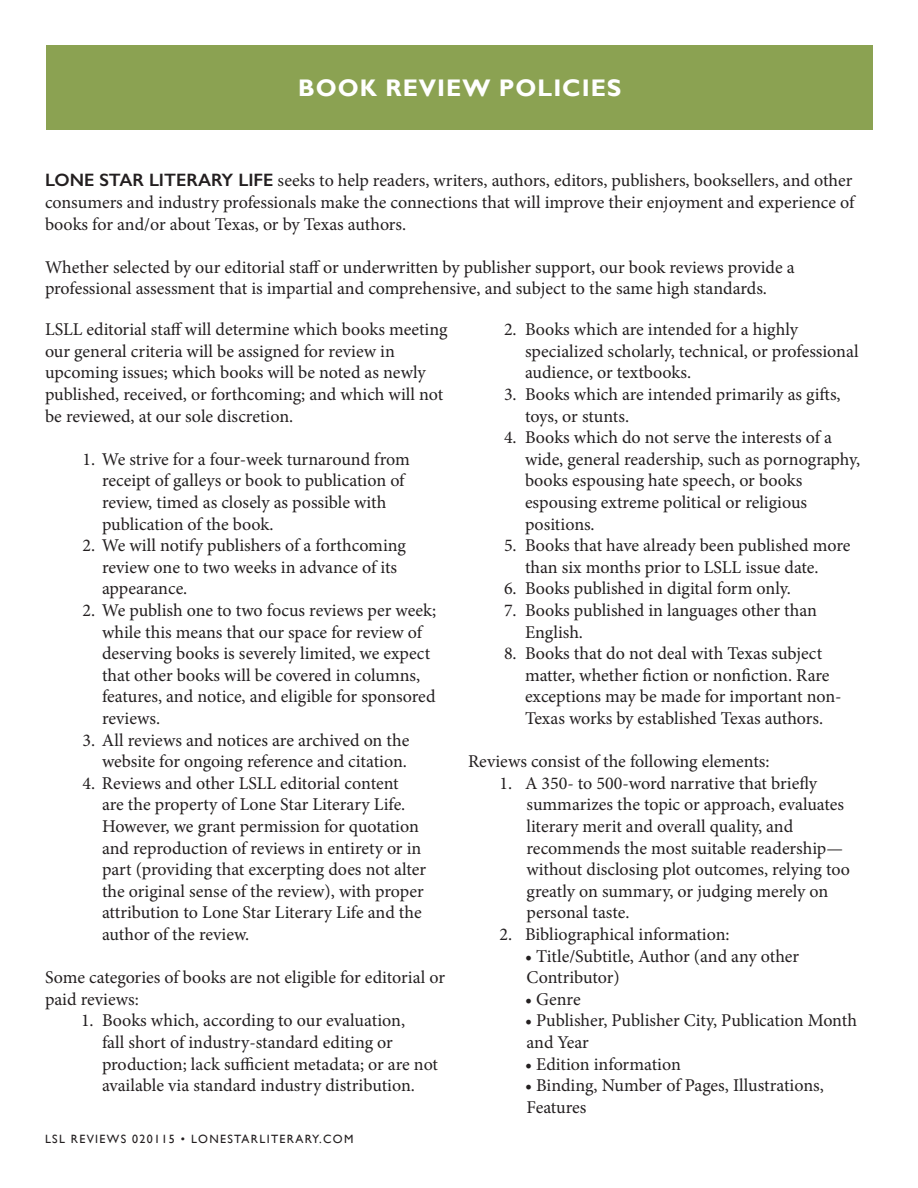
<style>
.page{position:relative;width:918px;height:1188px;background:#fff}
.page>*{position:absolute;margin:0;border:0;box-sizing:border-box;transform-origin:0 0}
.t1{font:700 24px "Gill Sans";letter-spacing:.04em;color:#fff}
.t2{font:18px/21.6px "Minion Pro";color:#231f20}
.t3{font:12px "Gill Sans";letter-spacing:.11em;color:#231f20}
.s1{font-family:"Gill Sans";font-weight:600}
</style>
<div class="page">
<div style="left:46px;top:45px;width:827px;height:85px;background:#8ba252"></div>
<p class="t1" style="left:298px;top:73px;width:325px">BOOK REVIEW POLICIES</p>
<p class="t2" style="left:45px;top:170px;width:811px;text-align:justify"><span class="s1">LONE STAR LITERARY LIFE</span> seeks to help readers, writers, authors, editors, publishers, booksellers, and other consumers and industry professionals make the connections that will improve their enjoyment and experience of books for and/or about Texas, or by Texas authors.</p>
<p class="t2" style="left:45px;top:256px;width:751px">Whether selected by our editorial staff or underwritten by publisher support, our book reviews provide a professional assessment that is impartial and comprehensive, and subject to the same high standards.</p>
<p class="t2" style="left:45px;top:319px;width:404px">LSLL editorial staff will determine which books meeting our general criteria will be assigned for review in upcoming issues; which books will be noted as newly published, received, or forthcoming; and which will not be reviewed, at our sole discretion.</p>
<p class="t2" style="left:102px;top:448px;width:309px;text-indent:-20px">1. We strive for a four-week turnaround from receipt of galleys or book to publication of review, timed as closely as possible with publication of the book.</p>
<p class="t2" style="left:102px;top:535px;width:305px;text-indent:-20px">2. We will notify publishers of a forthcoming review one to two weeks in advance of its appearance.</p>
<p class="t2" style="left:102px;top:600px;width:336px;text-indent:-20px">2. We publish one to two focus reviews per week; while this means that our space for review of deserving books is severely limited, we expect that other books will be covered in columns, features, and notice, and eligible for sponsored reviews.</p>
<p class="t2" style="left:82px;top:729px;width:328px;text-align:right">3. All reviews and notices are archived on the website for ongoing reference and citation.</p>
<p class="t2" style="left:102px;top:772px;width:326px;text-indent:-20px">4. Reviews and other LSLL editorial content<br>are the property of Lone Star Literary Life.<br>However, we grant permission for quotation and reproduction of reviews in entirety or in part (providing that excerpting does not alter the original sense of the review), with proper attribution to Lone Star Literary Life and the author of the review.</p>
<p class="t2" style="left:45px;top:967px;width:402px">Some categories of books are not eligible for editorial or paid reviews:</p>
<p class="t2" style="left:102px;top:1010px;width:338px;text-indent:-21px">1. Books which, according to our evaluation,<br>fall short of industry-standard editing or production; lack sufficient metadata; or are not available via standard industry distribution.</p>
<p class="t3" style="left:45px;top:1132px;width:310px">LSL REVIEWS 020115 • LONESTARLITERARY.COM</p>
<p class="t2" style="left:525px;top:319px;width:335px;text-indent:-21px">2. Books which are intended for a highly specialized scholarly, technical, or professional audience, or textbooks.</p>
<p class="t2" style="left:525px;top:384px;width:317px;text-indent:-21px">3. Books which are intended primarily as gifts, toys, or stunts.</p>
<p class="t2" style="left:525px;top:427px;width:337px;text-indent:-21px">4. Books which do not serve the interests of a wide, general readership, such as pornography, books espousing hate speech, or books espousing extreme political or religious positions.</p>
<p class="t2" style="left:525px;top:535px;width:327px;text-indent:-21px">5. Books that have already been published more than six months prior to LSLL issue date.</p>
<p class="t2" style="left:504px;top:578px;width:288px">6. Books published in digital form only.</p>
<p class="t2" style="left:525px;top:600px;width:293px;text-indent:-21px">7. Books published in languages other than<br>English.</p>
<p class="t2" style="left:525px;top:643px;width:318px;text-indent:-21px">8. Books that do not deal with Texas subject matter, whether fiction or nonfiction. Rare exceptions may be made for important non-Texas works by established Texas authors.</p>
<p class="t2" style="left:468px;top:751px;width:303px">Reviews consist of the following elements:</p>
<p class="t2" style="left:526px;top:772px;width:325px;text-indent:-27px">1. A 350- to 500-word narrative that briefly summarizes the topic or approach, evaluates literary merit and overall quality, and recommends the most suitable readership— without disclosing plot outcomes, relying too greatly on summary, or judging merely on personal taste.</p>
<p class="t2" style="left:500px;top:924px;width:232px">2. Bibliographical information:</p>
<p class="t2" style="left:525px;top:945px;width:276px">• Title/Subtitle, Author (and any other<br>Contributor)</p>
<p class="t2" style="left:525px;top:988px;width:57px">• Genre</p>
<p class="t2" style="left:525px;top:1010px;width:334px">• Publisher, Publisher City, Publication Month and Year</p>
<p class="t2" style="left:525px;top:1053px;width:157px">• Edition information</p>
<p class="t2" style="left:525px;top:1075px;width:300px">• Binding, Number of Pages, Illustrations,<br>Features</p>
</div>
